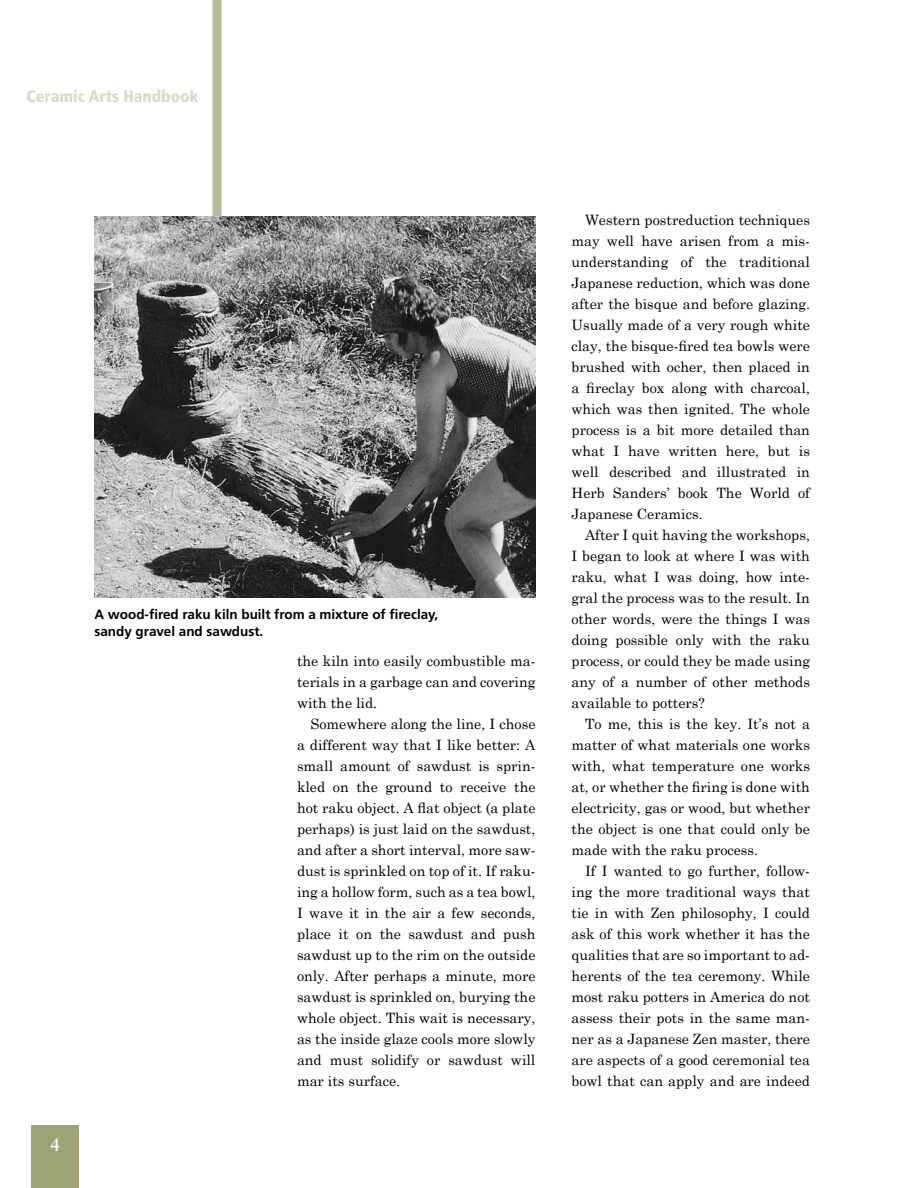
<style>
.page{position:relative;width:918px;height:1188px;background:#fff}
.page>*{position:absolute;margin:0;border:0;box-sizing:border-box;transform-origin:0 0}
.t1{font:700 18px "Sabon";color:#fff}
.t2{font:900 condensed 16.5px "Frutiger";color:#d8dbc7}
.t3{font:14.25px/21px "Century Schoolbook";color:#000;text-align:justify}
.t4{font:700 13.5px/16.5px "Frutiger";color:#000}
</style>
<div class="page">
<div style="left:31px;top:1125px;width:48px;height:63px;background:#9ea374"></div>
<div style="left:213px;top:0;width:9px;height:216px;background:#b8bc9b"></div>
<img style="left:95px;top:216px;width:441px;height:382px">
<p class="t2" style="left:26px;top:86px;width:174px">Ceramic Arts Handbook</p>
<p class="t1" style="left:50px;top:1134px;width:12px">4</p>
<p class="t4" style="left:94px;top:606px;width:345px">A wood-fired raku kiln built from a mixture of fireclay, sandy gravel and sawdust.</p>
<p class="t3" style="left:297px;top:650px;width:240px">the kiln into easily combustible ma&shy;terials in a garbage can and covering with the lid.</p>
<p class="t3" style="left:297px;top:713px;width:240px;text-indent:13px">Somewhere along the line, I chose a different way that I like better: A small amount of sawdust is sprin&shy;kled on the ground to receive the hot raku object. A flat object (a plate perhaps) is just laid on the sawdust, and after a short interval, more saw&shy;dust is sprinkled on top of it. If raku&shy;ing a hollow form, such as a tea bowl, I wave it in the air a few seconds, place it on the sawdust and push sawdust up to the rim on the outside only. After perhaps a minute, more sawdust is sprinkled on, burying the whole object. This wait is necessary, as the inside glaze cools more slowly and must solidify or sawdust will mar its surface.</p>
<p class="t3" style="left:572px;top:209px;width:240px;text-indent:13px">Western postreduction techniques may well have arisen from a mis&shy;understanding of the traditional Japanese reduction, which was done after the bisque and before glazing.<br>Usually made of a very rough white clay, the bisque-fired tea bowls were brushed with ocher, then placed in a fireclay box along with charcoal, which was then ignited. The whole process is a bit more detailed than what I have written here, but is well described and illustrated in Herb Sanders’ book The World of Japanese Ceramics.</p>
<p class="t3" style="left:572px;top:524px;width:240px;text-indent:13px">After I quit having the workshops, I began to look at where I was with raku, what I was doing, how inte&shy;gral the process was to the result. In other words, were the things I was doing possible only with the raku process, or could they be made using any of a number of other methods available to potters?</p>
<p class="t3" style="left:572px;top:713px;width:240px;text-indent:13px">To me, this is the key. It’s not a matter of what materials one works with, what temperature one works at, or whether the firing is done with electricity, gas or wood, but whether the object is one that could only be made with the raku process.</p>
<p class="t3" style="left:572px;top:860px;width:240px;text-indent:13px">If I wanted to go further, follow&shy;ing the more traditional ways that tie in with Zen philosophy, I could ask of this work whether it has the qualities that are so important to ad&shy;herents of the tea ceremony. While most raku potters in America do not assess their pots in the same man&shy;ner as a Japanese Zen master, there are aspects of a good ceremonial tea bowl that can apply and are indeed</p>
</div>
